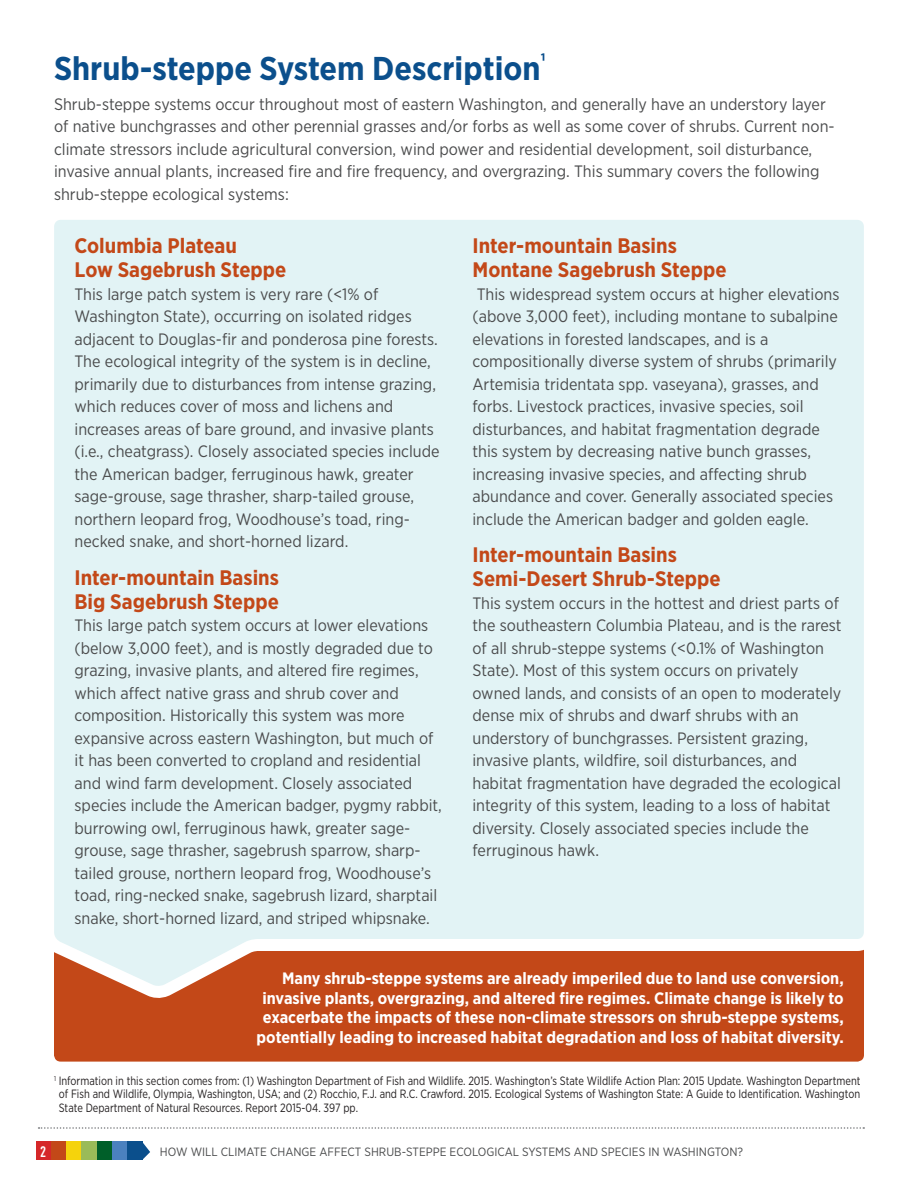
<style>
.page{position:relative;width:918px;height:1188px;background:#fff}
.page>*{position:absolute;margin:0;border:0;box-sizing:border-box;transform-origin:0 0}
.blue_subsheads{font:700 33px "Gotham Narrow";color:#0b4f8c}
._14pt_subs{font:700 21px/24px "Gotham Narrow";color:#c34818}
.BODY{font:16.5px/22.5px "Gotham Narrow";color:#4b4c4d}
.CAPTION_CALLOUT{font:700 16.5px/19.5px "Gotham Narrow";color:#fff;text-align:right}
.t1{font:700 condensed 15px "DINOT";color:#fff}
.FOOTNOTES{font:12px/13.5px "Gotham Narrow";color:#231f20;text-align:justify;scale:.9 1}
.t2{font:12px "Gotham Narrow";color:#4b4c4d}
</style>
<div class="page">
<div style="left:37px;top:1142px;width:15px;height:18px;background:#d52729"></div>
<div style="left:52px;top:1142px;width:15px;height:18px;background:#c34818"></div>
<div style="left:97px;top:1142px;width:15px;height:18px;background:#005f29"></div>
<div style="left:67px;top:1142px;width:15px;height:18px;background:#f5d30c"></div>
<div style="left:112px;top:1142px;width:15px;height:18px;background:#4b81bf"></div>
<div style="left:82px;top:1142px;width:15px;height:18px;background:#9abb58"></div>
<div style="left:127px;top:1142px;width:15px;height:18px;background:#0b4f8c"></div>
<svg style="left:142px;top:1142px;width:8px;height:18px"></svg>
<svg style="left:39px;top:1127px;width:825px;height:2px"></svg>
<div style="left:54px;top:937px;width:810px;height:125px;background:#c34818;border-radius:7px"></div>
<div style="left:54px;top:220px;width:810px;height:778px;background:#e2f3f5"></div>
<p class="blue_subsheads" style="left:54px;top:49px;width:494px">Shrub-steppe System Description<sup>¹</sup></p>
<p class="BODY" style="left:54px;top:92px;width:782px">Shrub-steppe systems occur throughout most of eastern Washington, and generally have an understory layer of native bunchgrasses and other perennial grasses and/or forbs as well as some cover of shrubs. Current non&shy;climate stressors include agricultural conversion, wind power and residential development, soil disturbance, invasive annual plants, increased fire and fire frequency, and overgrazing. This summary covers the following shrub-steppe ecological systems:</p>
<p class="_14pt_subs" style="left:75px;top:233px;width:213px">Columbia Plateau<br>Low Sagebrush Steppe</p>
<p class="BODY" style="left:75px;top:282px;width:367px">This large patch system is very rare (&lt;1% of Washington State), occurring on isolated ridges adjacent to Douglas-fir and ponderosa pine forests.<br>The ecological integrity of the system is in decline, primarily due to disturbances from intense grazing, which reduces cover of moss and lichens and increases areas of bare ground, and invasive plants (i.e., cheatgrass). Closely associated species include the American badger, ferruginous hawk, greater sage-grouse, sage thrasher, sharp-tailed grouse, northern leopard frog, Woodhouse’s toad, ring&shy;necked snake, and short-horned lizard.</p>
<p class="_14pt_subs" style="left:75px;top:565px;width:206px">Inter-mountain Basins<br>Big Sagebrush Steppe</p>
<p class="BODY" style="left:75px;top:614px;width:369px">This large patch system occurs at lower elevations (below 3,000 feet), and is mostly degraded due to grazing, invasive plants, and altered fire regimes, which affect native grass and shrub cover and composition. Historically this system was more expansive across eastern Washington, but much of it has been converted to cropland and residential and wind farm development. Closely associated species include the American badger, pygmy rabbit, burrowing owl, ferruginous hawk, greater sage&shy;grouse, sage thrasher, sagebrush sparrow, sharp&shy;tailed grouse, northern leopard frog, Woodhouse’s toad, ring-necked snake, sagebrush lizard, sharptail snake, short-horned lizard, and striped whipsnake.</p>
<p class="_14pt_subs" style="left:472px;top:233px;width:256px">Inter-mountain Basins<br>Montane Sagebrush Steppe</p>
<p class="BODY" style="left:472px;top:282px;width:369px">This widespread system occurs at higher elevations (above 3,000 feet), including montane to subalpine elevations in forested landscapes, and is a compositionally diverse system of shrubs (primarily Artemisia tridentata spp. vaseyana), grasses, and forbs. Livestock practices, invasive species, soil disturbances, and habitat fragmentation degrade this system by decreasing native bunch grasses, increasing invasive species, and affecting shrub abundance and cover. Generally associated species include the American badger and golden eagle.</p>
<p class="_14pt_subs" style="left:472px;top:542px;width:250px">Inter-mountain Basins<br>Semi-Desert Shrub-Steppe</p>
<p class="BODY" style="left:472px;top:591px;width:371px">This system occurs in the hottest and driest parts of the southeastern Columbia Plateau, and is the rarest of all shrub-steppe systems (&lt;0.1% of Washington State). Most of this system occurs on privately owned lands, and consists of an open to moderately dense mix of shrubs and dwarf shrubs with an understory of bunchgrasses. Persistent grazing, invasive plants, wildfire, soil disturbances, and habitat fragmentation have degraded the ecological integrity of this system, leading to a loss of habitat diversity. Closely associated species include the ferruginous hawk.</p>
<p class="CAPTION_CALLOUT" style="left:257px;top:969px;width:589px">Many shrub-steppe systems are already imperiled due to land use conversion, invasive plants, overgrazing, and altered fire regimes. Climate change is likely to exacerbate the impacts of these non-climate stressors on shrub-steppe systems, potentially leading to increased habitat degradation and loss of habitat diversity.</p>
<p class="FOOTNOTES" style="left:59px;top:1073px;width:892px;text-indent:-5px"><sup>1</sup> Information in this section comes from: (1) Washington Department of Fish and Wildlife. 2015. Washington’s State Wildlife Action Plan: 2015 Update. Washington Department of Fish and Wildlife, Olympia, Washington, USA; and (2) Rocchio, F.J. and R.C. Crawford. 2015. Ecological Systems of Washington State: A Guide to Identification. Washington State Department of Natural Resources. Report 2015-04. 397 pp.</p>
<p class="t1" style="left:40px;top:1142px;width:8px">2</p>
<p class="t2" style="left:160px;top:1144px;width:585px">HOW WILL CLIMATE CHANGE AFFECT SHRUB-STEPPE ECOLOGICAL SYSTEMS AND SPECIES IN WASHINGTON?</p>
</div>
